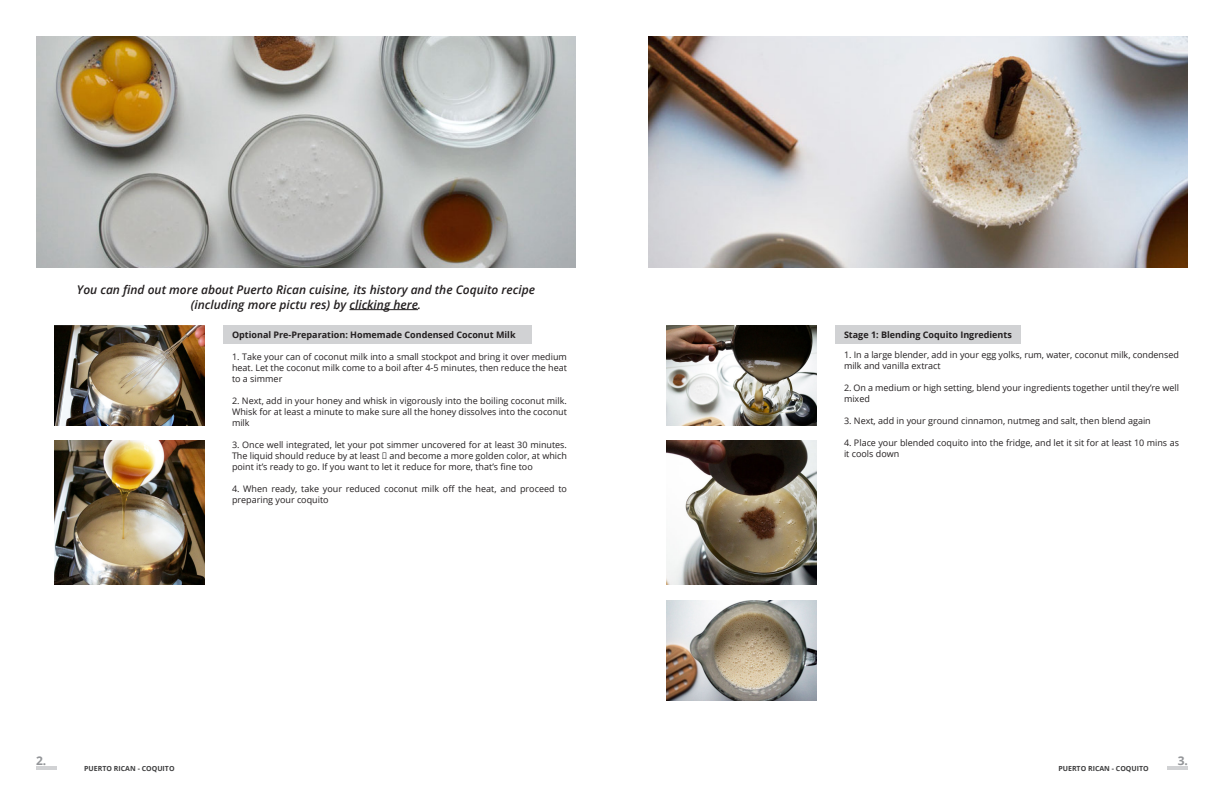
<style>
.page{position:relative;width:1224px;height:792px;background:#fff}
.page>*{position:absolute;margin:0;border:0;box-sizing:border-box;transform-origin:0 0}
.t1{font:italic 600 12px "Open Sans";color:#231f20}
.t2{font:700 12px "Open Sans";color:#939598}
.t3{font:9px/11px "Open Sans";color:#231f20}
.t4{font:700 9px "Open Sans";color:#231f20}
.t5{font:700 7px "Open Sans";color:#3e3e3f}
</style>
<div class="page">
<img style="left:54px;top:325px;width:150px;height:100px">
<img style="left:36px;top:36px;width:540px;height:232px">
<img style="left:54px;top:441px;width:150px;height:144px">
<img style="left:666px;top:325px;width:150px;height:100px">
<img style="left:648px;top:36px;width:539px;height:232px">
<img style="left:666px;top:600px;width:150px;height:100px">
<img style="left:666px;top:441px;width:150px;height:144px">
<hr style="left:36px;top:767px;width:20px;height:3px;background:#d1d2d4">
<hr style="left:1168px;top:767px;width:20px;height:3px;background:#d1d2d4">
<div style="left:223px;top:325px;width:309px;height:19px;background:#d1d2d4"></div>
<div style="left:835px;top:325px;width:186px;height:19px;background:#d1d2d4"></div>
<hr style="left:350px;top:309px;width:68px;height:1px;background:#231f20">
<p class="t1" style="left:77px;top:281px;width:460px">You can find out more about Puerto Rican cuisine, its history and the Coquito recipe</p>
<p class="t1" style="left:191px;top:296px;width:232px">(including more pictu res) by clicking here.</p>
<p class="t4" style="left:232px;top:328px;width:285px">Optional Pre-Preparation: Homemade Condensed Coconut Milk</p>
<p class="t3" style="left:232px;top:351px;width:336px;text-align:justify">1. Take your can of coconut milk into a small stockpot and bring it over medium heat. Let the coconut milk come to a boil after 4-5 minutes, then reduce the heat to a simmer</p>
<p class="t3" style="left:232px;top:395px;width:336px;text-align:justify">2. Next, add in your honey and whisk in vigorously into the boiling coconut milk.<br>Whisk for at least a minute to make sure all the honey dissolves into the coconut milk</p>
<p class="t3" style="left:232px;top:439px;width:336px;text-align:justify">3. Once well integrated, let your pot simmer uncovered for at least 30 minutes.<br>The liquid should reduce by at least ⅓ and become a more golden color, at which point it’s ready to go. If you want to let it reduce for more, that’s fine too</p>
<p class="t3" style="left:232px;top:483px;width:336px">4. When ready, take your reduced coconut milk off the heat, and proceed to preparing your coquito</p>
<p class="t4" style="left:844px;top:328px;width:169px">Stage 1: Blending Coquito Ingredients</p>
<p class="t3" style="left:844px;top:349px;width:336px">1. In a large blender, add in your egg yolks, rum, water, coconut milk, condensed milk and vanilla extract</p>
<p class="t3" style="left:844px;top:382px;width:337px">2. On a medium or high setting, blend your ingredients together until they’re well mixed</p>
<p class="t3" style="left:844px;top:415px;width:308px">3. Next, add in your ground cinnamon, nutmeg and salt, then blend again</p>
<p class="t3" style="left:844px;top:437px;width:336px">4. Place your blended coquito into the fridge, and let it sit for at least 10 mins as it cools down</p>
<p class="t2" style="left:36px;top:752px;width:12px">2.</p>
<h1 class="t2" style="left:1178px;top:752px;width:12px">3.</h1>
<p class="t5" style="left:84px;top:763px;width:92px">PUERTO RICAN - COQUITO</p>
<p class="t5" style="left:1058px;top:763px;width:92px">PUERTO RICAN - COQUITO</p>
</div>
